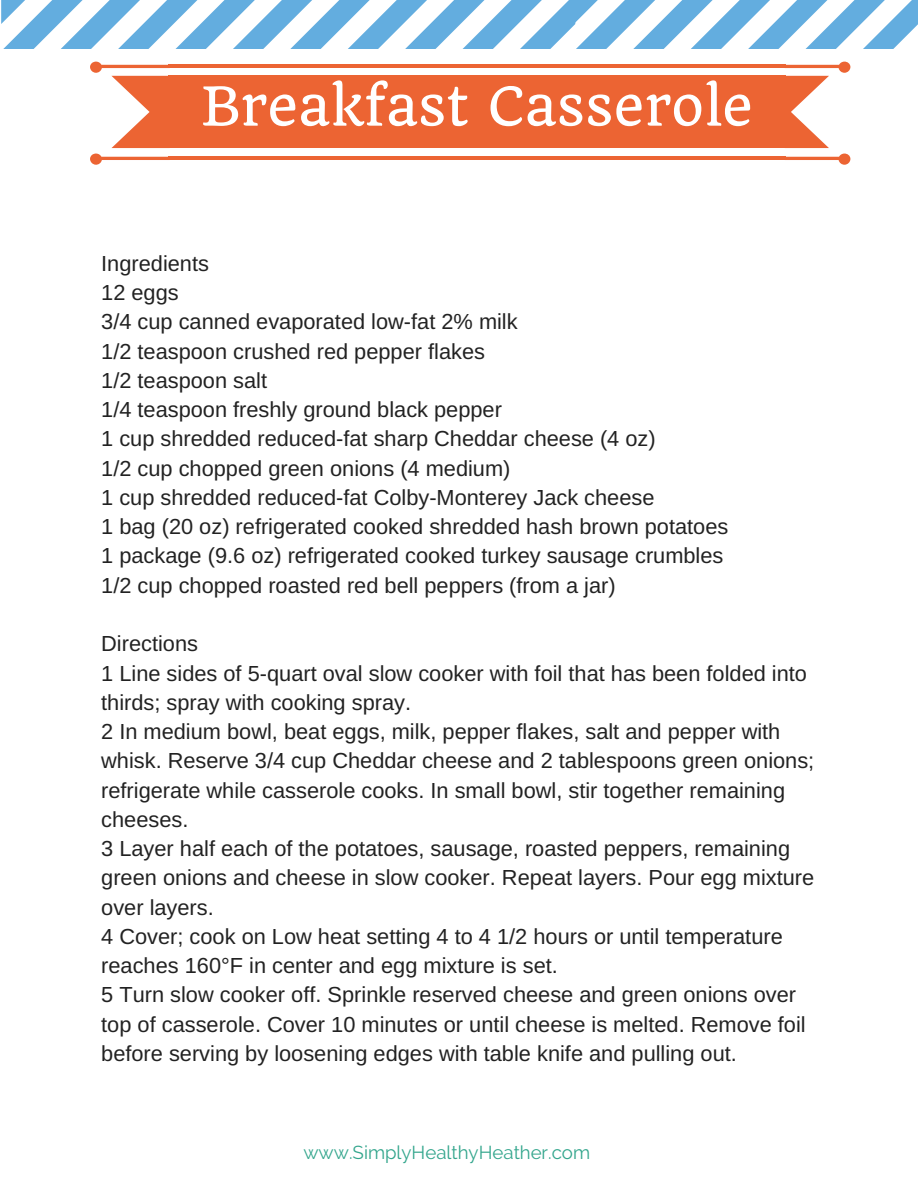
<style>
.page{position:relative;width:918px;height:1187px;background:#fff}
.page>*{position:absolute;margin:0;border:0;box-sizing:border-box;transform-origin:0 0}
.t1{font:52.35px "Quando";color:#fff}
.t2{font:21.75px/29.2px "Arimo";color:#222}
.t3{font:18.75px "Raleway";color:#34a68d}
</style>
<div class="page">
<svg style="left:1px;top:0;width:917px;height:48px"></svg>
<div style="left:169px;top:76px;width:617px;height:72px;background:#ec6433"></div>
<hr style="left:169px;top:157px;width:617px;height:3px;background:#ec6433">
<hr style="left:169px;top:65px;width:617px;height:3px;background:#ec6433">
<svg style="left:90px;top:61px;width:80px;height:104px"></svg>
<svg style="left:785px;top:61px;width:65px;height:104px"></svg>
<h1 class="t1" style="left:201px;top:74px;width:553px">Breakfast Casserole</h1>
<p class="t2" style="left:101px;top:249px;width:629px">Ingredients<br>12 eggs<br>3/4 cup canned evaporated low-fat 2% milk<br>1/2 teaspoon crushed red pepper flakes<br>1/2 teaspoon salt<br>1/4 teaspoon freshly ground black pepper<br>1 cup shredded reduced-fat sharp Cheddar cheese (4 oz)<br>1/2 cup chopped green onions (4 medium)<br>1 cup shredded reduced-fat Colby-Monterey Jack cheese<br>1 bag (20 oz) refrigerated cooked shredded hash brown potatoes 1 package (9.6 oz) refrigerated cooked turkey sausage crumbles 1/2 cup chopped roasted red bell peppers (from a jar)</p>
<p class="t2" style="left:101px;top:629px;width:715px">Directions<br>1 Line sides of 5-quart oval slow cooker with foil that has been folded into thirds; spray with cooking spray.<br>2 In medium bowl, beat eggs, milk, pepper flakes, salt and pepper with whisk. Reserve 3/4 cup Cheddar cheese and 2 tablespoons green onions; refrigerate while casserole cooks. In small bowl, stir together remaining cheeses.<br>3 Layer half each of the potatoes, sausage, roasted peppers, remaining green onions and cheese in slow cooker. Repeat layers. Pour egg mixture over layers.<br>4 Cover; cook on Low heat setting 4 to 4 1/2 hours or until temperature reaches 160°F in center and egg mixture is set.<br>5 Turn slow cooker off. Sprinkle reserved cheese and green onions over top of casserole. Cover 10 minutes or until cheese is melted. Remove foil before serving by loosening edges with table knife and pulling out.</p>
<p class="t3" style="left:303px;top:1141px;width:288px">www.SimplyHealthyHeather.com</p>
</div>
